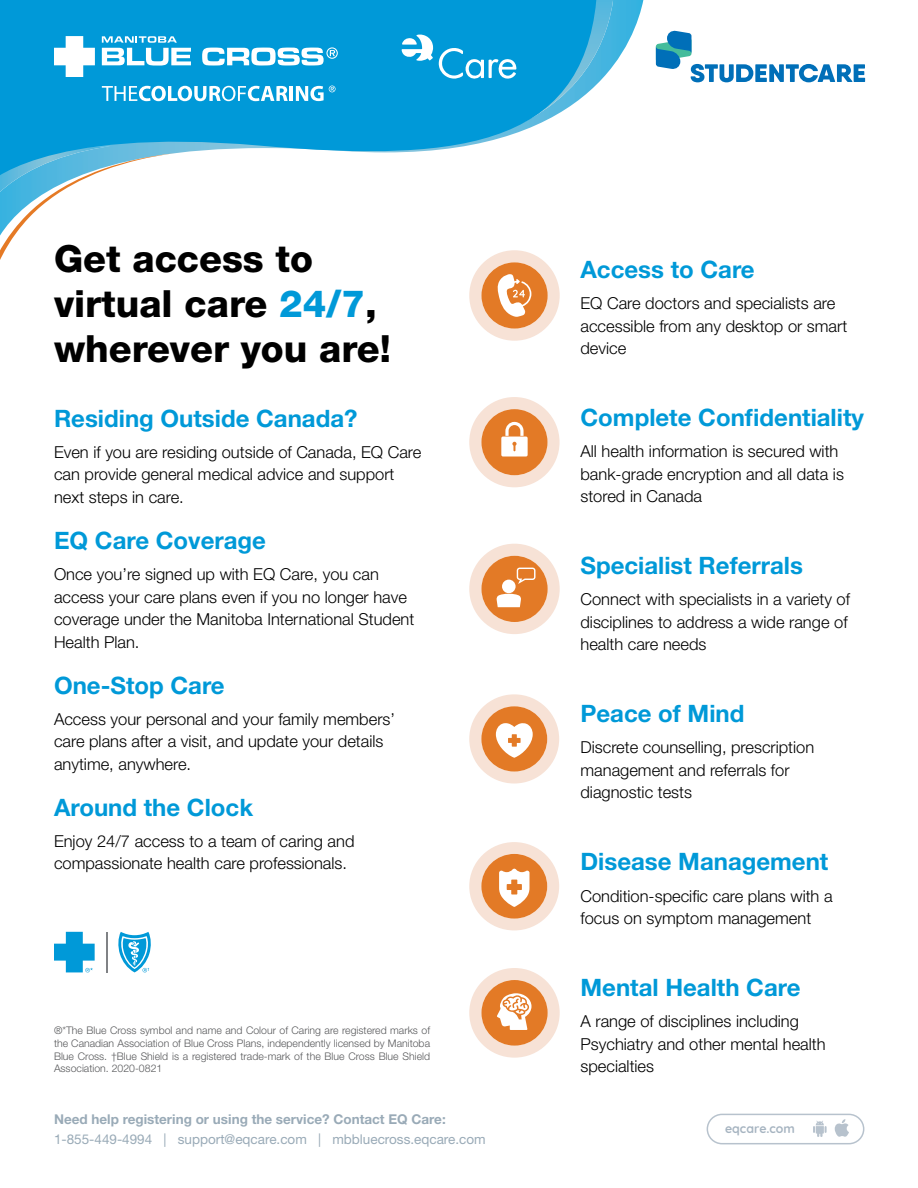
<style>
.page{position:relative;width:918px;height:1188px;background:#fff}
.page>*{position:absolute;margin:0;border:0;box-sizing:border-box;transform-origin:0 0}
.t1{font:800 37.5px/45px "Helvetica Neue LT Std";color:#000}
.t2{font:700 24px "Helvetica Neue LT Std";color:#0099d8}
.t3{font:300 16.5px/22.5px "Helvetica Neue LT Std";color:#000}
.t4{font:13.5px "Helvetica Neue LT Std";color:#99aab7}
.t5{font:700 13.5px "Helvetica Neue LT Std";color:#99aab7}
.t6{font:700 12.45px "Quicksand";color:#8094a6}
.t7{font:300 10.5px/12.6px "Helvetica Neue LT Std";color:#58595b;text-align:justify}
.s1{color:#0099d8}
</style>
<div class="page">
<svg style="left:835px;top:1119px;width:14px;height:18px"></svg>
<svg style="left:813px;top:1121px;width:14px;height:16px"></svg>
<div style="left:707px;top:1114px;width:157px;height:30px;border:2px solid #99a9b8;border-radius:15px"></div>
<svg style="left:118px;top:932px;width:33px;height:40px"></svg>
<hr style="left:106px;top:932px;width:1px;height:40px;background:#808285">
<svg style="left:54px;top:932px;width:41px;height:40px"></svg>
<svg style="left:469px;top:544px;width:91px;height:90px"></svg>
<svg style="left:469px;top:250px;width:91px;height:91px"></svg>
<svg style="left:469px;top:397px;width:91px;height:90px"></svg>
<svg style="left:469px;top:694px;width:90px;height:90px"></svg>
<svg style="left:469px;top:968px;width:91px;height:90px"></svg>
<svg style="left:469px;top:842px;width:90px;height:88px"></svg>
<img style="left:613px;top:0;width:30px;height:66px">
<img style="left:597px;top:0;width:16px;height:84px">
<svg style="left:0;top:0;width:597px;height:154px;background:#16a1da"></svg>
<svg style="left:0;top:153px;width:174px;height:107px"></svg>
<svg style="left:439px;top:48px;width:77px;height:32px"></svg>
<svg style="left:402px;top:35px;width:31px;height:26px"></svg>
<svg style="left:102px;top:36px;width:89px;height:30px"></svg>
<svg style="left:202px;top:47px;width:136px;height:19px"></svg>
<svg style="left:54px;top:36px;width:41px;height:41px"></svg>
<svg style="left:102px;top:86px;width:186px;height:15px"></svg>
<hr style="left:290px;top:86px;width:3px;height:15px;background:#fff">
<svg style="left:296px;top:86px;width:40px;height:15px"></svg>
<svg style="left:656px;top:30px;width:209px;height:52px"></svg>
<h1 class="t1" style="left:54px;top:236px;width:338px">Get access to virtual care <span class="s1">24/7</span>, wherever you are!</h1>
<h2 class="t2" style="left:54px;top:403px;width:305px">Residing Outside Canada?</h2>
<p class="t3" style="left:54px;top:440px;width:369px">Even if you are residing outside of Canada, EQ Care can provide general medical advice and support next steps in care.</p>
<h2 class="t2" style="left:54px;top:525px;width:214px">EQ Care Coverage</h2>
<p class="t3" style="left:54px;top:563px;width:362px">Once you’re signed up with EQ Care, you can access your care plans even if you no longer have coverage under the Manitoba International Student Health Plan.</p>
<h2 class="t2" style="left:54px;top:670px;width:172px">One-Stop Care</h2>
<p class="t3" style="left:54px;top:707px;width:343px">Access your personal and your family members’ care plans after a visit, and update your details anytime, anywhere.</p>
<h2 class="t2" style="left:54px;top:792px;width:201px">Around the Clock</h2>
<p class="t3" style="left:54px;top:830px;width:302px">Enjoy 24/7 access to a team of caring and compassionate health care professionals.</p>
<p class="t7" style="left:54px;top:1024px;width:378px">®*The Blue Cross symbol and name and Colour of Caring are registered marks of the Canadian Association of Blue Cross Plans, independently licensed by Manitoba Blue Cross. †Blue Shield is a registered trade-mark of the Blue Cross Blue Shield Association. 2020-0821</p>
<p class="t5" style="left:54px;top:1111px;width:393px">Need help registering or using the service? Contact EQ Care:</p>
<p class="t4" style="left:54px;top:1132px;width:433px">1-855-449-4994 | support@eqcare.com | mbbluecross.eqcare.com</p>
<h2 class="t2" style="left:580px;top:254px;width:176px">Access to Care</h2>
<p class="t3" style="left:580px;top:292px;width:268px">EQ Care doctors and specialists are accessible from any desktop or smart device</p>
<h2 class="t2" style="left:580px;top:403px;width:285px">Complete Confidentiality</h2>
<p class="t3" style="left:580px;top:440px;width:265px">All health information is secured with bank-grade encryption and all data is stored in Canada</p>
<h2 class="t2" style="left:580px;top:551px;width:224px">Specialist Referrals</h2>
<p class="t3" style="left:580px;top:588px;width:271px">Connect with specialists in a variety of disciplines to address a wide range of health care needs</p>
<h2 class="t2" style="left:580px;top:699px;width:165px">Peace of Mind</h2>
<p class="t3" style="left:580px;top:736px;width:235px">Discrete counselling, prescription management and referrals for diagnostic tests</p>
<h2 class="t2" style="left:580px;top:847px;width:249px">Disease Management</h2>
<p class="t3" style="left:580px;top:884px;width:254px">Condition-specific care plans with a focus on symptom management</p>
<h2 class="t2" style="left:580px;top:973px;width:221px">Mental Health Care</h2>
<p class="t3" style="left:580px;top:1010px;width:247px">A range of disciplines including<br>Psychiatry and other mental health specialties</p>
<p class="t6" style="left:725px;top:1118px;width:71px">eqcare.com</p>
</div>
